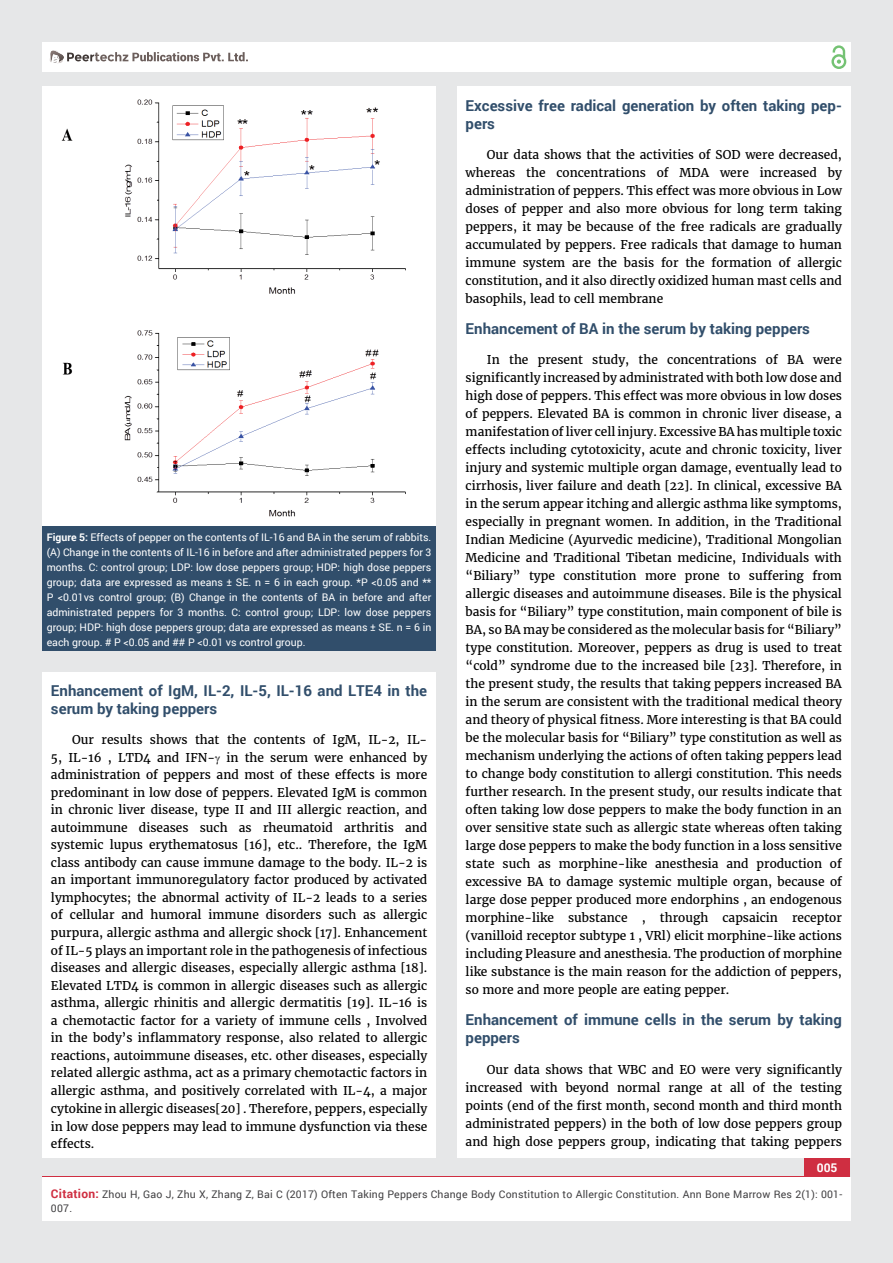
<style>
.page{position:relative;width:893px;height:1263px;background:#e6e7e8}
.page>*{position:absolute;margin:0;border:0;box-sizing:border-box;transform-origin:0 0}
.t1{font:700 15px/17.9px "Roboto";color:#314e6b}
.t2{font:12px/18px "Merriweather";color:#000;text-align:justify}
.t3{font:700 12px "Roboto";color:#fff}
.t4{font:10.5px/15px "Roboto";color:#fff;text-align:justify}
.t5{font:10.5px/13.5px "Roboto";letter-spacing:.02em;color:#414042}
.s1{font-weight:700}
.s2{font-weight:700;font-size:12px;color:#cf2e41}
</style>
<div class="page">
<div style="left:42px;top:43px;width:808px;height:29px;background:#fff"></div>
<div style="left:831px;top:54px;width:15px;height:15px;border:2px solid #74c273;border-radius:50%"></div>
<svg style="left:831px;top:45px;width:15px;height:19px"></svg>
<div style="left:804px;top:1156px;width:46px;height:43px;background:#cf2e41"></div>
<svg style="left:49px;top:50px;width:199px;height:14px"></svg>
<div style="left:42px;top:1177px;width:809px;height:43px;background:#fff"></div>
<div style="left:457px;top:87px;width:393px;height:1071px;background:#fff"></div>
<div style="left:42px;top:87px;width:394px;height:439px;background:#fff"></div>
<div style="left:42px;top:526px;width:394px;height:125px;background:#314e6b"></div>
<img style="left:61px;top:99px;width:345px;height:418px">
<div style="left:42px;top:672px;width:394px;height:486px;background:#fff"></div>
<p class="t4" style="left:47px;top:530px;width:386px"><span class="s1">Figure 5:</span> Effects of pepper on the contents of IL-16 and BA in the serum of rabbits. (A) Change in the contents of IL-16 in before and after administrated peppers for 3 months. C: control group; LDP: low dose peppers group; HDP: high dose peppers group; data are expressed as means ± SE. n = 6 in each group. *P &lt;0.05 and ** P &lt;0.01vs control group; (B) Change in the contents of BA in before and after administrated peppers for 3 months. C: control group; LDP: low dose peppers group; HDP: high dose peppers group; data are expressed as means ± SE. n = 6 in each group. # P &lt;0.05 and ## P &lt;0.01 vs control group.</p>
<p class="t1" style="left:51px;top:682px;width:378px">Enhancement of IgM, IL-2, IL-5, IL-16 and LTE4 in the serum by taking peppers</p>
<p class="t2" style="left:51px;top:731px;width:378px;line-height:17.5px;text-indent:21px">Our results shows that the contents of IgM, IL-2, IL-5, IL-16 , LTD4 and IFN- in the serum were enhanced by administration of peppers and most of these effects is more predominant in low dose of peppers. Elevated IgM is common in chronic liver disease, type II and III allergic reaction, and autoimmune diseases such as rheumatoid arthritis and systemic lupus erythematosus [16], etc.. Therefore, the IgM class antibody can cause immune damage to the body. IL-2 is an important immunoregulatory factor produced by activated lymphocytes; the abnormal activity of IL-2 leads to a series of cellular and humoral immune disorders such as allergic purpura, allergic asthma and allergic shock [17]. Enhancement of IL-5 plays an important role in the pathogenesis of infectious diseases and allergic diseases, especially allergic asthma [18].<br>Elevated LTD4 is common in allergic diseases such as allergic asthma, allergic rhinitis and allergic dermatitis [19]. IL-16 is a chemotactic factor for a variety of immune cells , Involved in the body’s inflammatory response, also related to allergic reactions, autoimmune diseases, etc. other diseases, especially related allergic asthma, act as a primary chemotactic factors in allergic asthma, and positively correlated with IL-4, a major cytokine in allergic diseases[20] . Therefore, peppers, especially in low dose peppers may lead to immune dysfunction via these effects.</p>
<p class="t1" style="left:466px;top:96px;width:378px">Excessive free radical generation by often taking pep&shy;pers</p>
<p class="t2" style="left:466px;top:146px;width:378px;text-indent:21px">Our data shows that the activities of SOD were decreased, whereas the concentrations of MDA were increased by administration of peppers. This effect was more obvious in Low doses of pepper and also more obvious for long term taking peppers, it may be because of the free radicals are gradually accumulated by peppers. Free radicals that damage to human immune system are the basis for the formation of allergic constitution, and it also directly oxidized human mast cells and basophils, lead to cell membrane</p>
<p class="t1" style="left:466px;top:319px;width:346px">Enhancement of BA in the serum by taking peppers</p>
<p class="t2" style="left:466px;top:351px;width:378px;text-indent:21px">In the present study, the concentrations of BA were significantly increased by administrated with both low dose and high dose of peppers. This effect was more obvious in low doses of peppers. Elevated BA is common in chronic liver disease, a manifestation of liver cell injury. Excessive BA has multiple toxic effects including cytotoxicity, acute and chronic toxicity, liver injury and systemic multiple organ damage, eventually lead to cirrhosis, liver failure and death [22]. In clinical, excessive BA in the serum appear itching and allergic asthma like symptoms, especially in pregnant women. In addition, in the Traditional Indian Medicine (Ayurvedic medicine), Traditional Mongolian Medicine and Traditional Tibetan medicine, Individuals with “Biliary” type constitution more prone to suffering from allergic diseases and autoimmune diseases. Bile is the physical basis for “Biliary” type constitution, main component of bile is BA, so BA may be considered as the molecular basis for “Biliary” type constitution. Moreover, peppers as drug is used to treat “cold” syndrome due to the increased bile [23]. Therefore, in the present study, the results that taking peppers increased BA in the serum are consistent with the traditional medical theory and theory of physical fitness. More interesting is that BA could be the molecular basis for “Biliary” type constitution as well as mechanism underlying the actions of often taking peppers lead to change body constitution to allergi constitution. This needs further research. In the present study, our results indicate that often taking low dose peppers to make the body function in an over sensitive state such as allergic state whereas often taking large dose peppers to make the body function in a loss sensitive state such as morphine-like anesthesia and production of excessive BA to damage systemic multiple organ, because of large dose pepper produced more endorphins , an endogenous morphine-like substance , through capsaicin receptor (vanilloid receptor subtype 1 , VRl) elicit morphine-like actions including Pleasure and anesthesia. The production of morphine like substance is the main reason for the addiction of peppers, so more and more people are eating pepper.</p>
<p class="t1" style="left:466px;top:1010px;width:378px">Enhancement of immune cells in the serum by taking peppers</p>
<p class="t2" style="left:466px;top:1061px;width:378px;text-indent:21px">Our data shows that WBC and EO were very significantly increased with beyond normal range at all of the testing points (end of the first month, second month and third month administrated peppers) in the both of low dose peppers group and high dose peppers group, indicating that taking peppers</p>
<p class="t3" style="left:817px;top:1159px;width:22px">005</p>
<p class="t5" style="left:51px;top:1188px;width:793px"><span class="s2">Citation:</span> Zhou H, Gao J, Zhu X, Zhang Z, Bai C (2017) Often Taking Peppers Change Body Constitution to Allergic Constitution. Ann Bone Marrow Res 2(1): 001-<br>007.</p>
</div>
